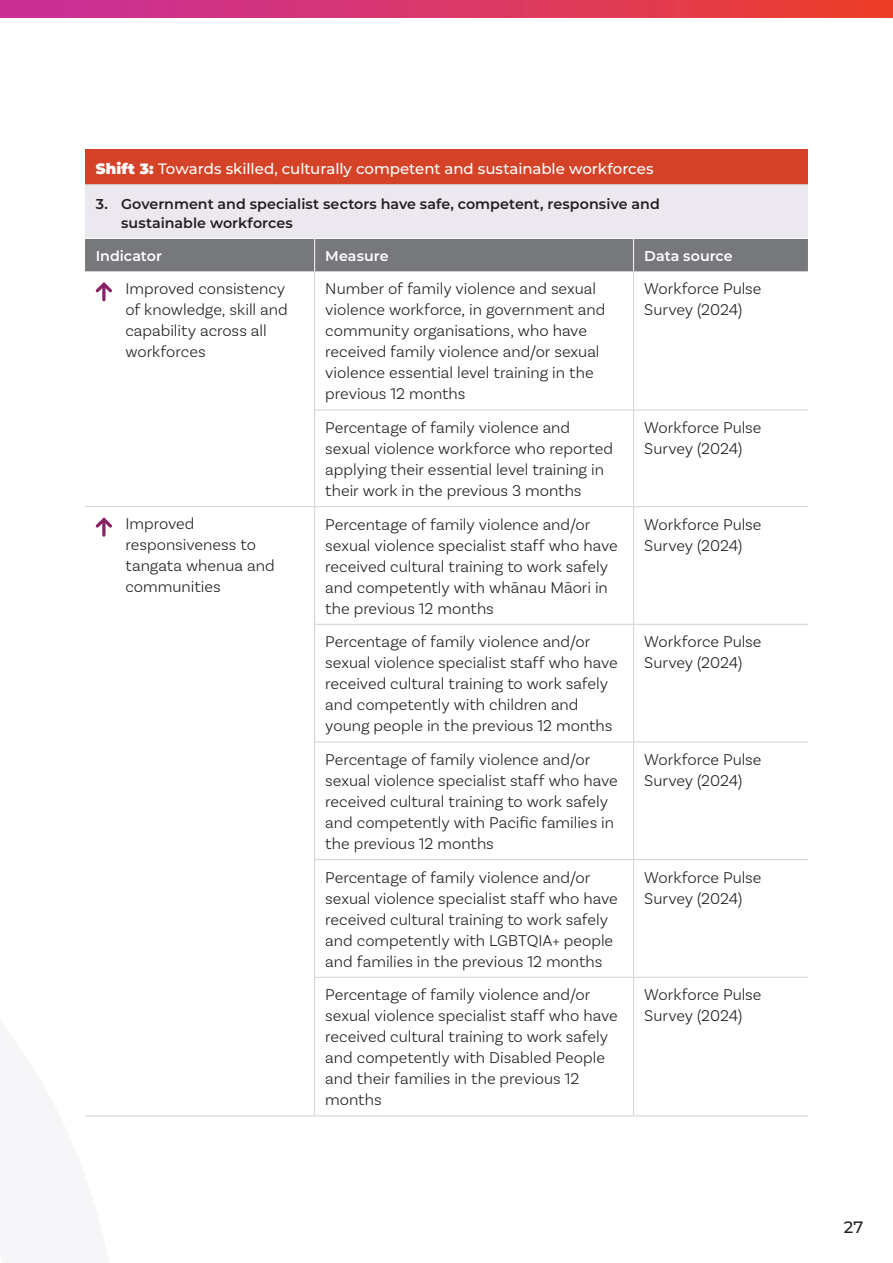
<style>
.page{position:relative;width:893px;height:1263px;background:#fff}
.page>*{position:absolute;margin:0;border:0;box-sizing:border-box;transform-origin:0 0}
.Body_Copy{font:300 16.5px/21px "Basic Sans";color:#231f20}
.Measure_Now_Arrow_Bullets{font:300 16.5px/21px "Basic Sans";color:#231f20}
.t1{font:500 16.5px "Montserrat";color:#231f20}
.Heading_L4{font:500 15px "Montserrat";letter-spacing:-.005em;color:#fff}
.Outcome_Table_Head{font:600 14.25px/18.8px "Montserrat";letter-spacing:.005em;color:#231f20}
.Outcome_Table_Head-2{font:600 14.25px "Montserrat";color:#fff}
.s1{font-weight:900}
</style>
<div class="page">
<div style="left:0;top:0;width:893px;height:17px;background:linear-gradient(to right,#c72f9e,#ed402e)"></div>
<div style="left:85px;top:149px;width:723px;height:36px;background:#d44327"></div>
<div style="left:85px;top:185px;width:723px;height:53px;background:#ebe8ef"></div>
<div style="left:85px;top:239px;width:723px;height:32px;background:#76787b"></div>
<hr style="left:85px;top:184px;width:230px;height:1px;background:#d1d2d4">
<hr style="left:315px;top:184px;width:319px;height:1px;background:#d1d2d4">
<hr style="left:634px;top:184px;width:174px;height:1px;background:#d1d2d4">
<hr style="left:314px;top:271px;width:1px;height:139px;background:#d1d2d4">
<hr style="left:633px;top:271px;width:1px;height:139px;background:#d1d2d4">
<hr style="left:314px;top:410px;width:320px;height:1px;background:#d1d2d4">
<hr style="left:314px;top:410px;width:1px;height:96px;background:#d1d2d4">
<hr style="left:634px;top:410px;width:174px;height:1px;background:#d1d2d4">
<hr style="left:633px;top:410px;width:1px;height:96px;background:#d1d2d4">
<hr style="left:85px;top:506px;width:230px;height:1px;background:#d1d2d4">
<hr style="left:315px;top:506px;width:319px;height:1px;background:#d1d2d4">
<hr style="left:314px;top:507px;width:1px;height:117px;background:#d1d2d4">
<hr style="left:634px;top:506px;width:174px;height:1px;background:#d1d2d4">
<hr style="left:633px;top:507px;width:1px;height:117px;background:#d1d2d4">
<hr style="left:314px;top:624px;width:320px;height:1px;background:#d1d2d4">
<hr style="left:314px;top:625px;width:1px;height:116px;background:#d1d2d4">
<hr style="left:634px;top:624px;width:174px;height:1px;background:#d1d2d4">
<hr style="left:633px;top:625px;width:1px;height:116px;background:#d1d2d4">
<hr style="left:314px;top:741px;width:320px;height:1px;background:#d1d2d4">
<hr style="left:314px;top:742px;width:1px;height:117px;background:#d1d2d4">
<hr style="left:634px;top:741px;width:174px;height:1px;background:#d1d2d4">
<hr style="left:633px;top:742px;width:1px;height:117px;background:#d1d2d4">
<hr style="left:314px;top:859px;width:320px;height:1px;background:#d1d2d4">
<hr style="left:314px;top:860px;width:1px;height:117px;background:#d1d2d4">
<hr style="left:634px;top:859px;width:174px;height:1px;background:#d1d2d4">
<hr style="left:633px;top:860px;width:1px;height:117px;background:#d1d2d4">
<hr style="left:314px;top:977px;width:320px;height:1px;background:#d1d2d4">
<hr style="left:314px;top:978px;width:1px;height:137px;background:#d1d2d4">
<hr style="left:634px;top:977px;width:174px;height:1px;background:#d1d2d4">
<hr style="left:633px;top:978px;width:1px;height:137px;background:#d1d2d4">
<hr style="left:85px;top:1115px;width:230px;height:1px;background:#d1d2d4">
<hr style="left:315px;top:1115px;width:319px;height:1px;background:#d1d2d4">
<hr style="left:634px;top:1115px;width:174px;height:1px;background:#d1d2d4">
<hr style="left:314px;top:239px;width:1px;height:32px;background:#fff">
<hr style="left:633px;top:239px;width:1px;height:32px;background:#fff">
<svg style="left:95px;top:282px;width:17px;height:11px"></svg>
<svg style="left:102px;top:285px;width:4px;height:15px"></svg>
<svg style="left:95px;top:517px;width:17px;height:11px"></svg>
<svg style="left:102px;top:520px;width:4px;height:15px"></svg>
<p class="Heading_L4" style="left:96px;top:158px;width:559px"><span class="s1">Shift 3:</span> Towards skilled, culturally competent and sustainable workforces</p>
<p class="Outcome_Table_Head" style="left:121px;top:194px;width:540px;text-indent:-26px">3. Government and specialist sectors have safe, competent, responsive and sustainable workforces</p>
<p class="Outcome_Table_Head-2" style="left:96px;top:246px;width:68px">Indicator</p>
<p class="Outcome_Table_Head-2" style="left:325px;top:246px;width:65px">Measure</p>
<p class="Outcome_Table_Head-2" style="left:644px;top:246px;width:90px">Data source</p>
<p class="Measure_Now_Arrow_Bullets" style="left:125px;top:278px;width:164px">Improved consistency of knowledge, skill and capability across all workforces</p>
<p class="Body_Copy" style="left:325px;top:278px;width:282px">Number of family violence and sexual violence workforce, in government and community organisations, who have received family violence and/or sexual violence essential level training in the previous 12 months</p>
<p class="Body_Copy" style="left:644px;top:278px;width:119px">Workforce Pulse<br>Survey (2024)</p>
<p class="Body_Copy" style="left:325px;top:417px;width:289px">Percentage of family violence and sexual violence workforce who reported applying their essential level training in their work in the previous 3 months</p>
<p class="Body_Copy" style="left:644px;top:417px;width:119px">Workforce Pulse<br>Survey (2024)</p>
<p class="Measure_Now_Arrow_Bullets" style="left:125px;top:513px;width:151px">Improved responsiveness to tangata whenua and communities</p>
<p class="Body_Copy" style="left:325px;top:513px;width:294px">Percentage of family violence and/or sexual violence specialist staff who have received cultural training to work safely and competently with whānau Māori in the previous 12 months</p>
<p class="Body_Copy" style="left:644px;top:513px;width:119px">Workforce Pulse<br>Survey (2024)</p>
<p class="Body_Copy" style="left:325px;top:631px;width:294px">Percentage of family violence and/or sexual violence specialist staff who have received cultural training to work safely and competently with children and young people in the previous 12 months</p>
<p class="Body_Copy" style="left:644px;top:631px;width:119px">Workforce Pulse<br>Survey (2024)</p>
<p class="Body_Copy" style="left:325px;top:749px;width:294px">Percentage of family violence and/or sexual violence specialist staff who have received cultural training to work safely and competently with Pacific families in the previous 12 months</p>
<p class="Body_Copy" style="left:644px;top:749px;width:119px">Workforce Pulse<br>Survey (2024)</p>
<p class="Body_Copy" style="left:325px;top:866px;width:294px">Percentage of family violence and/or sexual violence specialist staff who have received cultural training to work safely and competently with LGBTQIA+ people and families in the previous 12 months</p>
<p class="Body_Copy" style="left:644px;top:866px;width:119px">Workforce Pulse<br>Survey (2024)</p>
<p class="Body_Copy" style="left:325px;top:984px;width:294px">Percentage of family violence and/or sexual violence specialist staff who have received cultural training to work safely and competently with Disabled People and their families in the previous 12 months</p>
<p class="Body_Copy" style="left:644px;top:984px;width:119px">Workforce Pulse<br>Survey (2024)</p>
<p class="t1" style="left:844px;top:1216px;width:21px">27</p>
</div>
